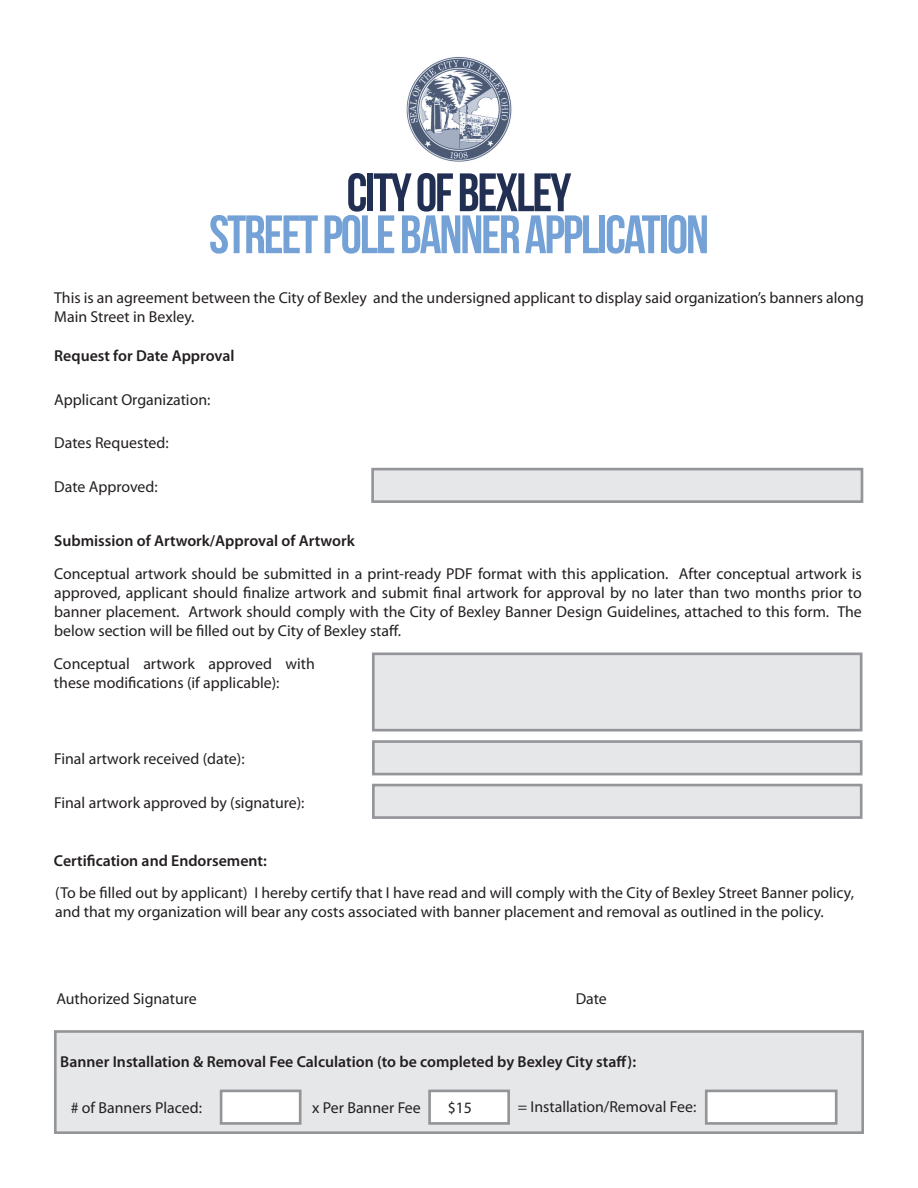
<style>
.page{position:relative;width:918px;height:1188px;background:#fff}
.page>*{position:absolute;margin:0;border:0;box-sizing:border-box;transform-origin:0 0}
.t1{font:54px "Bebas Neue";letter-spacing:-.04em;color:#74a2d6}
.t2{font:54px "Bebas Neue";letter-spacing:-.04em;color:#212f52}
.t3{font:15.9px/19px "Myriad Pro";color:#231f20}
.t4{font:600 15.9px "Myriad Pro";color:#231f20}
</style>
<div class="page">
<div style="left:54px;top:1030px;width:810px;height:104px;background:#e6e7e9;border:3px solid #939598"></div>
<div style="left:371px;top:468px;width:492px;height:35px;background:#e6e7e9;border:3px solid #939598"></div>
<div style="left:220px;top:1090px;width:81px;height:35px;background:#fff;border:3px solid #939598"></div>
<div style="left:430px;top:1091px;width:79px;height:32px;background:#fff"></div>
<div style="left:428px;top:1090px;width:82px;height:35px;border:3px solid #939598"></div>
<div style="left:705px;top:1090px;width:133px;height:35px;background:#fff;border:3px solid #939598"></div>
<div style="left:372px;top:653px;width:490px;height:78px;background:#e6e7e9;border:3px solid #939598"></div>
<img style="left:406px;top:57px;width:106px;height:105px">
<div style="left:372px;top:740px;width:491px;height:35px;background:#e6e7e9;border:3px solid #939598"></div>
<div style="left:372px;top:784px;width:491px;height:35px;background:#e6e7e9;border:3px solid #939598"></div>
<p class="t2" style="left:347px;top:163px;width:226px">CITY OF BEXLEY</p>
<p class="t1" style="left:209px;top:205px;width:502px">STREET POLE BANNER APPLICATION</p>
<p class="t3" style="left:54px;top:288px;width:811px">This is an agreement between the City of Bexley and the undersigned applicant to display said organization’s banners along<br>Main Street in Bexley.</p>
<p class="t4" style="left:54px;top:346px;width:182px">Request for Date Approval</p>
<p class="t3" style="left:54px;top:390px;width:158px">Applicant Organization:</p>
<p class="t3" style="left:54px;top:433px;width:116px">Dates Requested:</p>
<p class="t3" style="left:54px;top:476px;width:105px">Date Approved:</p>
<p class="t4" style="left:54px;top:531px;width:302px">Submission of Artwork/Approval of Artwork</p>
<p class="t3" style="left:54px;top:564px;width:809px;text-align:justify">Conceptual artwork should be submitted in a print-ready PDF format with this application. After conceptual artwork is approved, applicant should finalize artwork and submit final artwork for approval by no later than two months prior to banner placement. Artwork should comply with the City of Bexley Banner Design Guidelines, attached to this form. The below section will be filled out by City of Bexley staff.</p>
<p class="t3" style="left:54px;top:654px;width:263px">Conceptual artwork approved with these modifications (if applicable):</p>
<p class="t3" style="left:54px;top:749px;width:192px">Final artwork received (date):</p>
<p class="t3" style="left:54px;top:792px;width:252px">Final artwork approved by (signature):</p>
<p class="t4" style="left:54px;top:851px;width:214px">Certification and Endorsement:</p>
<p class="t3" style="left:55px;top:883px;width:800px">(To be filled out by applicant) I hereby certify that I have read and will comply with the City of Bexley Street Banner policy, and that my organization will bear any costs associated with banner placement and removal as outlined in the policy.</p>
<p class="t3" style="left:56px;top:988px;width:142px">Authorized Signature</p>
<p class="t3" style="left:576px;top:988px;width:33px">Date</p>
<p class="t4" style="left:60px;top:1051px;width:577px">Banner Installation &amp; Removal Fee Calculation (to be completed by Bexley City staff):</p>
<p class="t3" style="left:71px;top:1098px;width:133px"># of Banners Placed:</p>
<p class="t3" style="left:312px;top:1098px;width:110px">x Per Banner Fee</p>
<p class="t3" style="left:448px;top:1098px;width:26px">$15</p>
<p class="t3" style="left:518px;top:1097px;width:180px">= Installation/Removal Fee:</p>
</div>
